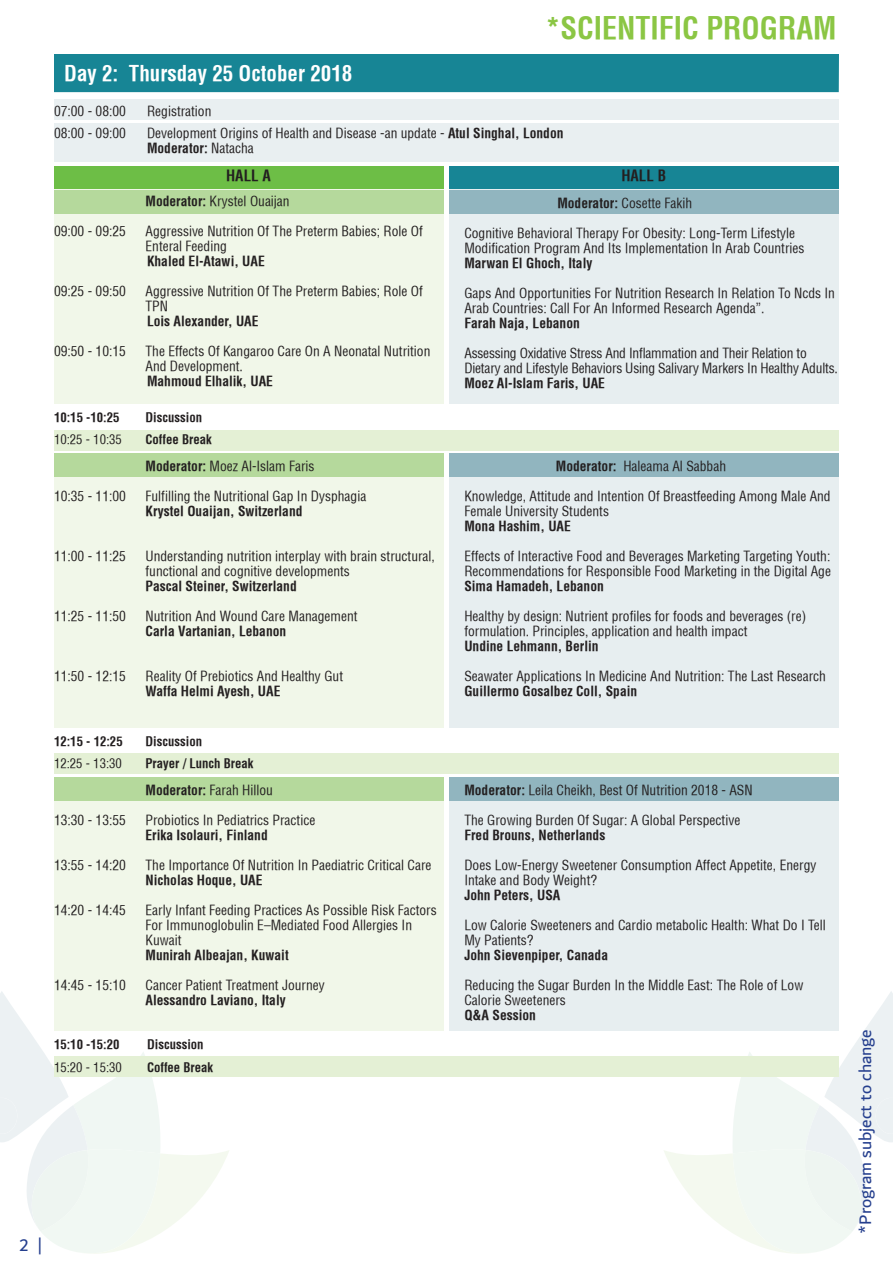
<style>
.page{position:relative;width:893px;height:1263px;background:#fff}
.page>*{position:absolute;margin:0;border:0;box-sizing:border-box;transform-origin:0 0}
.t1{font:700 condensed 30px "Helvetica";color:#8bc644}
.t2{font:700 condensed 21px "Helvetica";color:#fff}
.t3{font:18px "Dubai";color:#253f8e}
.t4{font:700 condensed 15px "Helvetica";color:#231f20}
.t5{font:condensed 13.5px/15px "Helvetica";color:#231f20}
.t6{font:700 condensed 13.5px "Helvetica";color:#231f20}
.t7{font:700 condensed 12.75px "Helvetica";color:#231f20}
.t8{font:condensed 12.75px "Helvetica";color:#231f20}
.s1{font-weight:700}
</style>
<div class="page">
<svg style="left:0;top:991px;width:230px;height:263px"></svg>
<svg style="left:663px;top:991px;width:230px;height:263px"></svg>
<div style="left:54px;top:124px;width:785px;height:38px;background:#e9eff1"></div>
<div style="left:54px;top:99px;width:785px;height:20px;background:#e9eff1"></div>
<div style="left:54px;top:430px;width:785px;height:20px;background:#e4f0d5"></div>
<div style="left:54px;top:753px;width:785px;height:21px;background:#e4f0d5"></div>
<div style="left:54px;top:1056px;width:785px;height:20px;background:#e4f0d5"></div>
<div style="left:54px;top:54px;width:785px;height:38px;background:#178595"></div>
<div style="left:54px;top:166px;width:390px;height:237px;background:#f1f7e9"></div>
<div style="left:54px;top:453px;width:390px;height:274px;background:#f1f7e9"></div>
<div style="left:54px;top:777px;width:390px;height:254px;background:#f1f7e9"></div>
<div style="left:449px;top:166px;width:390px;height:237px;background:#e7eef0"></div>
<div style="left:449px;top:453px;width:390px;height:274px;background:#e7eef0"></div>
<div style="left:449px;top:777px;width:390px;height:254px;background:#e7eef0"></div>
<div style="left:54px;top:166px;width:390px;height:22px;background:#6dbe46"></div>
<div style="left:54px;top:190px;width:390px;height:24px;background:#b5d99c"></div>
<div style="left:54px;top:453px;width:390px;height:24px;background:#b5d99c"></div>
<div style="left:54px;top:777px;width:390px;height:24px;background:#b5d99c"></div>
<div style="left:449px;top:166px;width:390px;height:22px;background:#178595"></div>
<div style="left:449px;top:190px;width:390px;height:24px;background:#91b5bf"></div>
<div style="left:449px;top:453px;width:390px;height:24px;background:#91b5bf"></div>
<div style="left:449px;top:777px;width:390px;height:24px;background:#91b5bf"></div>
<h2 class="t2" style="left:64px;top:61px;width:290px">Day 2: Thursday 25 October 2018</h2>
<h1 class="t1" style="left:545px;top:9px;width:292px">*SCIENTIFIC PROGRAM</h1>
<p class="t5" style="left:54px;top:103px;width:73px">07:00 - 08:00</p>
<p class="t5" style="left:147px;top:103px;width:66px">Registration</p>
<p class="t5" style="left:54px;top:126px;width:73px">08:00 - 09:00</p>
<p class="t5" style="left:147px;top:126px;width:418px">Development Origins of Health and Disease -an update - <span class="s1">Atul Singhal, London<br>Moderator:</span> Natacha</p>
<p class="t4" style="left:226px;top:166px;width:46px">HALL A</p>
<p class="t4" style="left:621px;top:166px;width:46px">HALL B</p>
<p class="t5" style="left:146px;top:194px;width:146px"><span class="s1">Moderator:</span> Krystel Ouaijan</p>
<p class="t5" style="left:54px;top:224px;width:73px">09:00 - 09:25</p>
<p class="t5" style="left:146px;top:224px;width:279px">Aggressive Nutrition Of The Preterm Babies; Role Of<br>Enteral Feeding</p>
<p class="t6" style="left:147px;top:253px;width:119px">Khaled El-Atawi, UAE</p>
<p class="t5" style="left:54px;top:284px;width:73px">09:25 - 09:50</p>
<p class="t5" style="left:146px;top:284px;width:279px">Aggressive Nutrition Of The Preterm Babies; Role Of<br>TPN</p>
<p class="t6" style="left:147px;top:313px;width:113px">Lois Alexander, UAE</p>
<p class="t5" style="left:54px;top:344px;width:73px">09:50 - 10:15</p>
<p class="t5" style="left:146px;top:344px;width:286px">The Effects Of Kangaroo Care On A Neonatal Nutrition<br>And Development.</p>
<p class="t6" style="left:147px;top:373px;width:128px">Mahmoud Elhalik, UAE</p>
<p class="t7" style="left:54px;top:409px;width:67px">10:15 -10:25</p>
<p class="t7" style="left:145px;top:409px;width:58px">Discussion</p>
<p class="t8" style="left:54px;top:432px;width:69px">10:25 - 10:35</p>
<p class="t7" style="left:145px;top:432px;width:68px">Coffee Break</p>
<p class="t5" style="left:146px;top:459px;width:171px"><span class="s1">Moderator:</span> Moez Al-Islam Faris</p>
<p class="t5" style="left:54px;top:489px;width:73px">10:35 - 11:00</p>
<p class="t5" style="left:146px;top:489px;width:222px">Fulfilling the Nutritional Gap In Dysphagia</p>
<p class="t6" style="left:146px;top:503px;width:159px">Krystel Ouaijan, Switzerland</p>
<p class="t5" style="left:54px;top:549px;width:73px">11:00 - 11:25</p>
<p class="t5" style="left:146px;top:549px;width:291px">Understanding nutrition interplay with brain structural, functional and cognitive developments</p>
<p class="t6" style="left:146px;top:578px;width:153px">Pascal Steiner, Switzerland</p>
<p class="t5" style="left:54px;top:609px;width:73px">11:25 - 11:50</p>
<p class="t5" style="left:146px;top:609px;width:213px">Nutrition And Wound Care Management</p>
<p class="t6" style="left:146px;top:623px;width:142px">Carla Vartanian, Lebanon</p>
<p class="t5" style="left:54px;top:669px;width:73px">11:50 - 12:15</p>
<p class="t5" style="left:146px;top:669px;width:199px">Reality Of Prebiotics And Healthy Gut</p>
<p class="t6" style="left:146px;top:683px;width:136px">Waffa Helmi Ayesh, UAE</p>
<p class="t7" style="left:54px;top:733px;width:70px">12:15 - 12:25</p>
<p class="t7" style="left:145px;top:733px;width:58px">Discussion</p>
<p class="t8" style="left:54px;top:755px;width:69px">12:25 - 13:30</p>
<p class="t7" style="left:145px;top:755px;width:110px">Prayer / Lunch Break</p>
<p class="t5" style="left:146px;top:783px;width:129px"><span class="s1">Moderator:</span> Farah Hillou</p>
<p class="t5" style="left:54px;top:813px;width:73px">13:30 - 13:55</p>
<p class="t5" style="left:146px;top:813px;width:171px">Probiotics In Pediatrics Practice</p>
<p class="t6" style="left:146px;top:827px;width:124px">Erika Isolauri, Finland</p>
<p class="t5" style="left:54px;top:858px;width:73px">13:55 - 14:20</p>
<p class="t5" style="left:146px;top:858px;width:288px">The Importance Of Nutrition In Paediatric Critical Care</p>
<p class="t6" style="left:146px;top:872px;width:118px">Nicholas Hoque, UAE</p>
<p class="t5" style="left:54px;top:903px;width:73px">14:20 - 14:45</p>
<p class="t5" style="left:146px;top:903px;width:293px">Early Infant Feeding Practices As Possible Risk Factors<br>For Immunoglobulin E–Mediated Food Allergies In<br>Kuwait</p>
<p class="t6" style="left:146px;top:947px;width:145px">Munirah Albeajan, Kuwait</p>
<p class="t5" style="left:54px;top:978px;width:73px">14:45 - 15:10</p>
<p class="t5" style="left:146px;top:978px;width:181px">Cancer Patient Treatment Journey</p>
<p class="t6" style="left:146px;top:992px;width:142px">Alessandro Laviano, Italy</p>
<p class="t7" style="left:54px;top:1036px;width:67px">15:10 -15:20</p>
<p class="t7" style="left:147px;top:1036px;width:58px">Discussion</p>
<p class="t8" style="left:54px;top:1059px;width:69px">15:20 - 15:30</p>
<p class="t7" style="left:147px;top:1059px;width:68px">Coffee Break</p>
<p class="t5" style="left:557px;top:196px;width:136px"><span class="s1">Moderator:</span> Cosette Fakih</p>
<p class="t5" style="left:464px;top:226px;width:342px">Cognitive Behavioral Therapy For Obesity: Long-Term Lifestyle<br>Modification Program And Its Implementation In Arab Countries</p>
<p class="t6" style="left:464px;top:255px;width:130px">Marwan El Ghoch, Italy</p>
<p class="t5" style="left:464px;top:286px;width:372px">Gaps And Opportunities For Nutrition Research In Relation To Ncds In<br>Arab Countries: Call For An Informed Research Agenda”.</p>
<p class="t6" style="left:464px;top:315px;width:117px">Farah Naja, Lebanon</p>
<p class="t5" style="left:464px;top:346px;width:375px">Assessing Oxidative Stress And Inflammation and Their Relation to<br>Dietary and Lifestyle Behaviors Using Salivary Markers In Healthy Adults.</p>
<p class="t6" style="left:464px;top:375px;width:142px">Moez Al-Islam Faris, UAE</p>
<p class="t5" style="left:556px;top:459px;width:172px"><span class="s1">Moderator:</span> Haleama Al Sabbah</p>
<p class="t5" style="left:464px;top:489px;width:368px">Knowledge, Attitude and Intention Of Breastfeeding Among Male And<br>Female University Students</p>
<p class="t6" style="left:464px;top:518px;width:108px">Mona Hashim, UAE</p>
<p class="t5" style="left:464px;top:549px;width:368px">Effects of Interactive Food and Beverages Marketing Targeting Youth:<br>Recommendations for Responsible Food Marketing in the Digital Age</p>
<p class="t6" style="left:464px;top:578px;width:141px">Sima Hamadeh, Lebanon</p>
<p class="t5" style="left:464px;top:609px;width:343px">Healthy by design: Nutrient profiles for foods and beverages (re) formulation. Principles, application and health impact</p>
<p class="t6" style="left:464px;top:638px;width:136px">Undine Lehmann, Berlin</p>
<p class="t5" style="left:464px;top:669px;width:363px">Seawater Applications In Medicine And Nutrition: The Last Research</p>
<p class="t6" style="left:464px;top:683px;width:174px">Guillermo Gosalbez Coll, Spain</p>
<p class="t5" style="left:464px;top:783px;width:290px"><span class="s1">Moderator:</span> Leila Cheikh, Best Of Nutrition 2018 - ASN</p>
<p class="t5" style="left:464px;top:813px;width:277px">The Growing Burden Of Sugar: A Global Perspective</p>
<p class="t6" style="left:464px;top:827px;width:142px">Fred Brouns, Netherlands</p>
<p class="t5" style="left:464px;top:858px;width:354px">Does Low-Energy Sweetener Consumption Affect Appetite, Energy<br>Intake and Body Weight?</p>
<p class="t6" style="left:464px;top:887px;width:97px">John Peters, USA</p>
<p class="t5" style="left:464px;top:918px;width:363px">Low Calorie Sweeteners and Cardio metabolic Health: What Do I Tell<br>My Patients?</p>
<p class="t6" style="left:464px;top:947px;width:145px">John Sievenpiper, Canada</p>
<p class="t5" style="left:464px;top:978px;width:340px">Reducing the Sugar Burden In the Middle East: The Role of Low<br>Calorie Sweeteners</p>
<p class="t6" style="left:464px;top:1007px;width:73px">Q&amp;A Session</p>
<h3 class="t3" style="left:19px;top:1234px;width:25px">2 |</h3>
<h3 class="t3" style="left:854px;top:1233px;width:206px;rotate:-90deg">*Program subject to change</h3>
</div>
